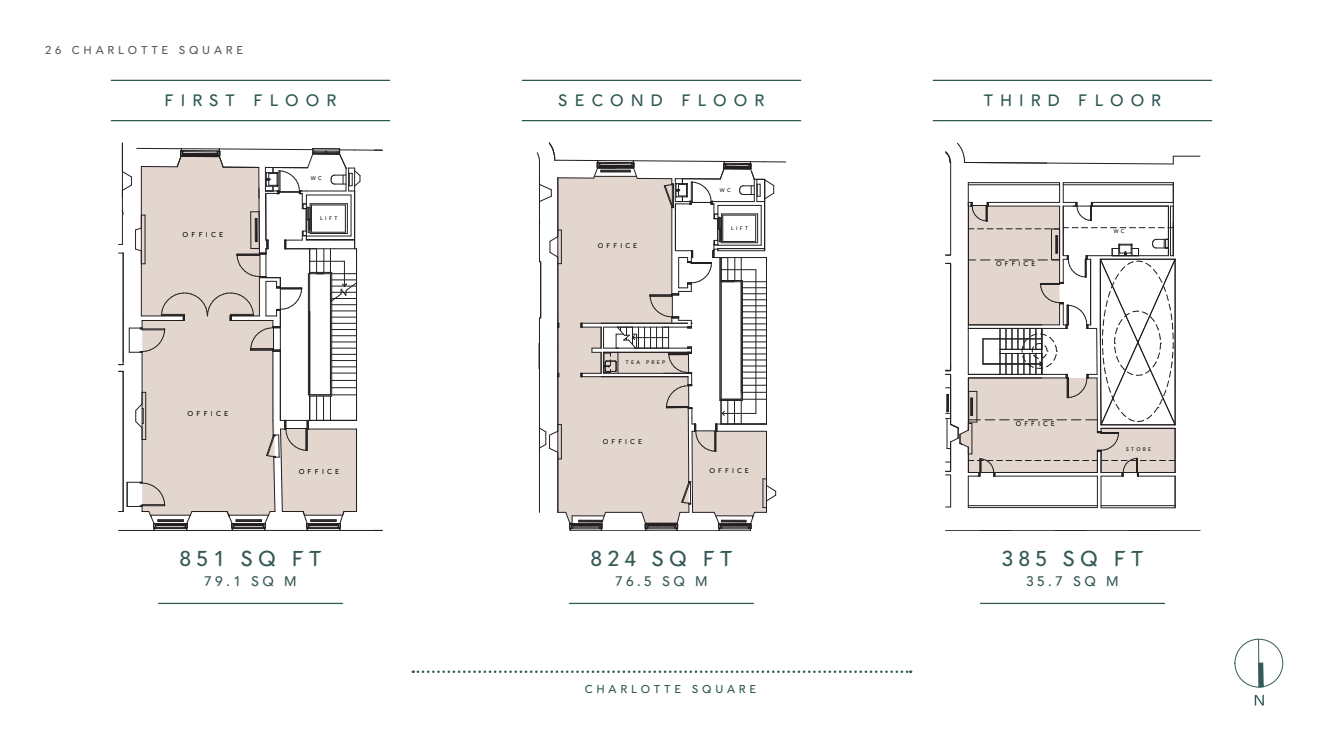
<style>
.page{position:relative;width:1323px;height:745px;background:#fff}
.page>*{position:absolute;margin:0;border:0;box-sizing:border-box;transform-origin:0 0}
.t1{font:21.25px "Avenirfor Charlotte Square Alt";letter-spacing:.24em;color:#355a56}
.t2{font:16.25px "Avenirfor Charlotte Square Alt";letter-spacing:.43em;color:#2d5753}
.t3{font:13.75px "Avenirfor Charlotte Square Alt";letter-spacing:.24em;color:#355a56}
.t4{font:11.25px "Avenirfor Charlotte Square Alt";letter-spacing:.34em;color:#565b5d}
.t5{font:11.25px "Avenirfor Charlotte Square Alt";letter-spacing:.34em;color:#2d5753}
.t6{font:7px "Avenirfor Charlotte Square Alt";letter-spacing:.45em;color:#050504}
.t7{font:6.75px "Avenirfor Charlotte Square Alt";letter-spacing:.45em;color:#050504}
.t8{font:5.25px "Avenirfor Charlotte Square Alt";color:#050504}
.t9{font:5.12px "Avenirfor Charlotte Square Alt";letter-spacing:.45em;color:#050504}
</style>
<div class="page">
<svg style="left:413px;top:670px;width:498px;height:2px"></svg>
<hr style="left:111px;top:80px;width:279px;height:1px;background:#2d5753">
<hr style="left:111px;top:120px;width:279px;height:1px;background:#2d5753">
<hr style="left:158px;top:602px;width:185px;height:1px;background:#2d5753">
<svg style="left:119px;top:143px;width:263px;height:388px"></svg>
<hr style="left:522px;top:80px;width:279px;height:1px;background:#2d5753">
<hr style="left:522px;top:120px;width:279px;height:1px;background:#2d5753">
<hr style="left:569px;top:602px;width:185px;height:1px;background:#2d5753">
<hr style="left:677px;top:530px;width:42px;height:1px;background:#231f20">
<hr style="left:601px;top:530px;width:45px;height:1px;background:#231f20">
<hr style="left:719px;top:530px;width:31px;height:1px;background:#231f20">
<hr style="left:646px;top:530px;width:31px;height:1px;background:#231f20">
<hr style="left:570px;top:530px;width:31px;height:1px;background:#231f20">
<svg style="left:537px;top:142px;width:249px;height:388px"></svg>
<hr style="left:933px;top:80px;width:279px;height:1px;background:#2d5753">
<hr style="left:933px;top:120px;width:279px;height:1px;background:#2d5753">
<hr style="left:980px;top:602px;width:185px;height:1px;background:#2d5753">
<hr style="left:1101px;top:505px;width:74px;height:1px;background:#231f20">
<hr style="left:968px;top:505px;width:129px;height:1px;background:#231f20">
<hr style="left:946px;top:530px;width:231px;height:1px;background:#231f20">
<svg style="left:1177px;top:530px;width:23px;height:1px"></svg>
<hr style="left:950px;top:474px;width:1px;height:32px;background:#231f20">
<hr style="left:1175px;top:476px;width:1px;height:31px;background:#231f20">
<hr style="left:1101px;top:507px;width:74px;height:1px;background:#231f20">
<hr style="left:1101px;top:476px;width:1px;height:31px;background:#231f20">
<hr style="left:1097px;top:476px;width:1px;height:31px;background:#231f20">
<hr style="left:968px;top:507px;width:129px;height:1px;background:#231f20">
<hr style="left:968px;top:476px;width:1px;height:31px;background:#231f20">
<svg style="left:946px;top:142px;width:254px;height:22px"></svg>
<hr style="left:950px;top:162px;width:1px;height:93px;background:#231f20">
<svg style="left:946px;top:182px;width:230px;height:294px"></svg>
<svg style="left:1258px;top:640px;width:5px;height:45px"></svg>
<div style="left:1234px;top:638px;width:49px;height:49px;border:1px solid #355a56;border-radius:50%"></div>
<svg style="left:1255px;top:694px;width:9px;height:11px"></svg>
<p class="t4" style="left:45px;top:43px;width:200px">26 CHARLOTTE SQUARE</p>
<p class="t2" style="left:165px;top:91px;width:173px">FIRST FLOOR</p>
<p class="t8" style="left:311px;top:175px;width:13px">W C</p>
<p class="t6" style="left:183px;top:231px;width:42px">OFFICE</p>
<p class="t6" style="left:188px;top:409px;width:42px">OFFICE</p>
<p class="t8" style="left:320px;top:215px;width:19px">LIFT</p>
<p class="t6" style="left:299px;top:467px;width:42px">OFFICE</p>
<p class="t1" style="left:179px;top:546px;width:143px">851 SQ FT</p>
<p class="t3" style="left:204px;top:573px;width:94px">79.1 SQ M</p>
<p class="t2" style="left:559px;top:91px;width:207px">SECOND FLOOR</p>
<p class="t9" style="left:720px;top:187px;width:12px">W C</p>
<p class="t7" style="left:598px;top:241px;width:41px">OFFICE</p>
<p class="t9" style="left:731px;top:224px;width:18px">LIFT</p>
<p class="t9" style="left:626px;top:359px;width:41px">TEA PREP</p>
<p class="t7" style="left:603px;top:437px;width:41px">OFFICE</p>
<p class="t7" style="left:709px;top:467px;width:41px">OFFICE</p>
<p class="t1" style="left:590px;top:546px;width:143px">824 SQ FT</p>
<p class="t3" style="left:615px;top:573px;width:94px">76.5 SQ M</p>
<p class="t5" style="left:585px;top:682px;width:173px">CHARLOTTE SQUARE</p>
<p class="t2" style="left:984px;top:91px;width:179px">THIRD FLOOR</p>
<p class="t7" style="left:996px;top:259px;width:41px">OFFICE</p>
<p class="t9" style="left:1114px;top:228px;width:12px">W C</p>
<p class="t7" style="left:1016px;top:419px;width:41px">OFFICE</p>
<p class="t9" style="left:1126px;top:446px;width:27px">STORE</p>
<p class="t1" style="left:1001px;top:546px;width:143px">385 SQ FT</p>
<p class="t3" style="left:1026px;top:573px;width:94px">35.7 SQ M</p>
</div>
